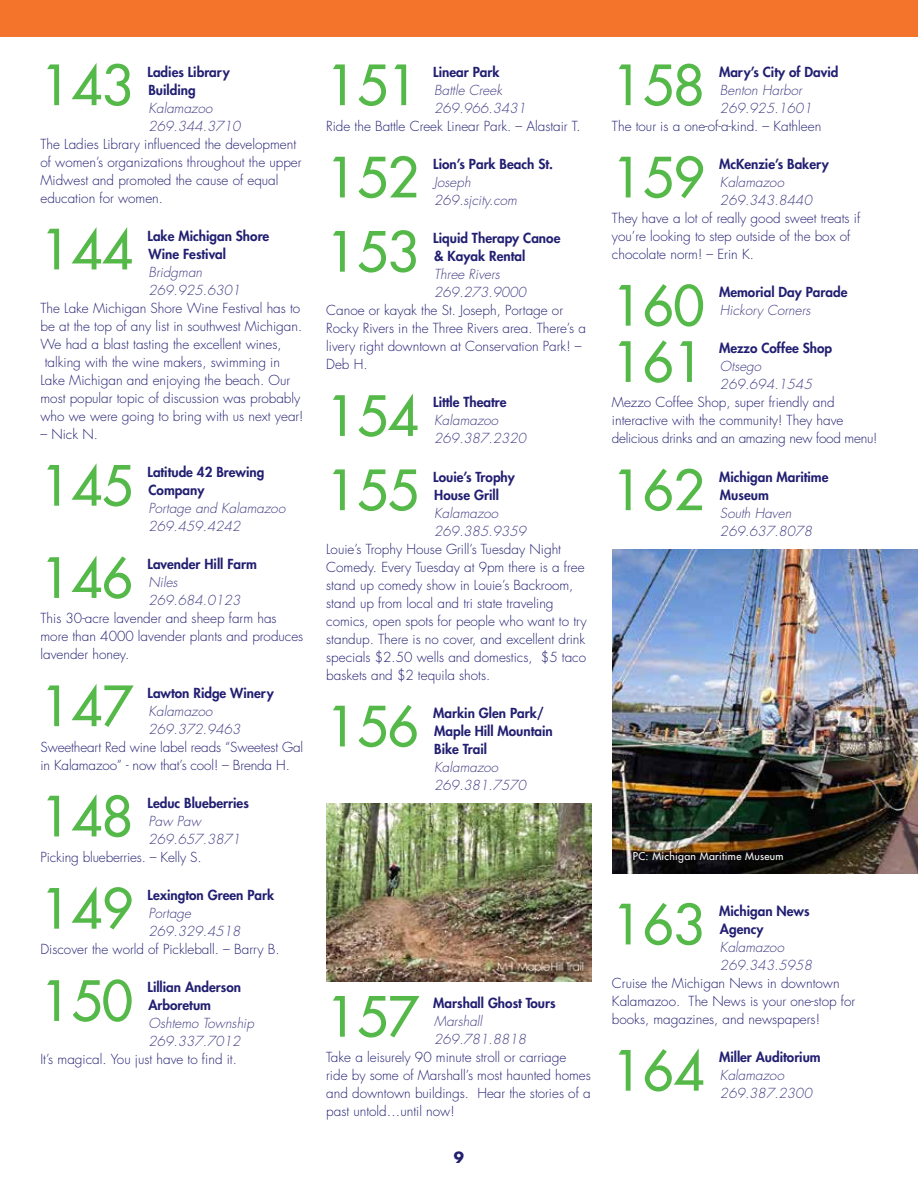
<style>
.page{position:relative;width:918px;height:1188px;background:#fff}
.page>*{position:absolute;margin:0;border:0;box-sizing:border-box;transform-origin:0 0}
.t1{font:54px "Futura";letter-spacing:-.01em;color:#54b948}
.t2{font:700 15px "Futura";color:#221f72}
.t3{font:300 13.5px/18px "Futura";color:#221f72}
.t4{font:italic 300 13.5px/18px "Futura";color:#433e85}
.t5{font:800 13.5px/18px "Futura";color:#221f72}
.t6{font:10.5px "Futura";letter-spacing:.03em;color:#fff}
</style>
<div class="page">
<div style="left:0;top:0;width:918px;height:37px;background:#f4742c"></div>
<img style="left:326px;top:803px;width:265px;height:179px">
<img style="left:612px;top:549px;width:306px;height:325px">
<h1 class="t1" style="left:40px;top:51px;width:94px">143</h1>
<p class="t5" style="left:148px;top:63px;width:84px">Ladies Library<br>Building</p>
<p class="t4" style="left:148px;top:99px;width:94px">Kalamazoo<br>269.344.3710</p>
<p class="t3" style="left:40px;top:135px;width:263px">The Ladies Library influenced the development of women’s organizations throughout the upper Midwest and promoted the cause of equal education for women.</p>
<h1 class="t1" style="left:40px;top:216px;width:94px">144</h1>
<p class="t5" style="left:148px;top:227px;width:123px">Lake Michigan Shore<br>Wine Festival</p>
<p class="t4" style="left:148px;top:263px;width:94px">Bridgman<br>269.925.6301</p>
<p class="t3" style="left:40px;top:299px;width:261px">The Lake Michigan Shore Wine Festival has to</p>
<p class="t3" style="left:40px;top:317px;width:263px">be at the top of any list in southwest Michigan.</p>
<p class="t3" style="left:40px;top:335px;width:243px">We had a blast tasting the excellent wines,</p>
<p class="t3" style="left:45px;top:353px;width:237px">talking with the wine makers, swimming in</p>
<p class="t3" style="left:40px;top:371px;width:251px">Lake Michigan and enjoying the beach. Our</p>
<p class="t3" style="left:40px;top:389px;width:261px">most popular topic of discussion was probably</p>
<p class="t3" style="left:40px;top:407px;width:265px">who we were going to bring with us next year!</p>
<p class="t3" style="left:40px;top:425px;width:59px">– Nick N.</p>
<h1 class="t1" style="left:40px;top:452px;width:94px">145</h1>
<p class="t5" style="left:148px;top:463px;width:118px">Latitude 42 Brewing<br>Company</p>
<p class="t4" style="left:148px;top:500px;width:138px">Portage and Kalamazoo<br>269.459.4242</p>
<h1 class="t1" style="left:40px;top:544px;width:94px">146</h1>
<p class="t5" style="left:148px;top:555px;width:111px">Lavender Hill Farm</p>
<p class="t4" style="left:149px;top:574px;width:94px">Niles<br>269.684.0123</p>
<p class="t3" style="left:41px;top:610px;width:264px">This 30-acre lavender and sheep farm has more than 4000 lavender plants and produces lavender honey.</p>
<h1 class="t1" style="left:40px;top:672px;width:94px">147</h1>
<p class="t5" style="left:148px;top:684px;width:128px">Lawton Ridge Winery</p>
<p class="t4" style="left:148px;top:702px;width:94px">Kalamazoo<br>269.372.9463</p>
<p class="t3" style="left:40px;top:738px;width:264px">Sweetheart Red wine label reads “Sweetest Gal in Kalamazoo” - now that’s cool! – Brenda H.</p>
<h1 class="t1" style="left:40px;top:783px;width:94px">148</h1>
<p class="t5" style="left:148px;top:794px;width:103px">Leduc Blueberries</p>
<p class="t4" style="left:148px;top:812px;width:94px">Paw Paw<br>269.657.3871</p>
<p class="t3" style="left:40px;top:848px;width:163px">Picking blueberries. – Kelly S.</p>
<h1 class="t1" style="left:40px;top:875px;width:94px">149</h1>
<p class="t5" style="left:148px;top:886px;width:128px">Lexington Green Park</p>
<p class="t4" style="left:148px;top:905px;width:94px">Portage<br>269.329.4518</p>
<p class="t3" style="left:40px;top:941px;width:241px">Discover the world of Pickleball. – Barry B.</p>
<h1 class="t1" style="left:40px;top:967px;width:94px">150</h1>
<p class="t5" style="left:148px;top:978px;width:95px">Lillian Anderson<br>Arboretum</p>
<p class="t4" style="left:148px;top:1015px;width:107px">Oshtemo Township<br>269.337.7012</p>
<p class="t3" style="left:40px;top:1051px;width:198px">It’s magical. You just have to find it.</p>
<h1 class="t1" style="left:326px;top:51px;width:94px">151</h1>
<p class="t5" style="left:433px;top:63px;width:68px">Linear Park</p>
<p class="t4" style="left:434px;top:81px;width:94px">Battle Creek<br>269.966.3431</p>
<p class="t3" style="left:326px;top:117px;width:256px">Ride the Battle Creek Linear Park. – Alastair T.</p>
<h1 class="t1" style="left:326px;top:144px;width:94px">152</h1>
<p class="t5" style="left:433px;top:155px;width:121px">Lion’s Park Beach St.</p>
<p class="t4" style="left:434px;top:173px;width:84px">Joseph<br>269.sjcity.com</p>
<h1 class="t1" style="left:326px;top:218px;width:94px">153</h1>
<p class="t5" style="left:433px;top:229px;width:129px">Liquid Therapy Canoe &amp; Kayak Rental</p>
<p class="t4" style="left:434px;top:266px;width:94px">Three Rivers<br>269.273.9000</p>
<p class="t3" style="left:326px;top:302px;width:261px">Canoe or kayak the St. Joseph, Portage or Rocky Rivers in the Three Rivers area. There’s a livery right downtown at Conservation Park! – Deb H.</p>
<h1 class="t1" style="left:326px;top:382px;width:94px">154</h1>
<p class="t5" style="left:433px;top:393px;width:75px">Little Theatre</p>
<p class="t4" style="left:434px;top:412px;width:94px">Kalamazoo<br>269.387.2320</p>
<h1 class="t1" style="left:326px;top:456px;width:94px">155</h1>
<p class="t5" style="left:433px;top:468px;width:83px">Louie’s Trophy<br>House Grill</p>
<p class="t4" style="left:434px;top:504px;width:94px">Kalamazoo<br>269.385.9359</p>
<p class="t3" style="left:326px;top:540px;width:262px">Louie’s Trophy House Grill’s Tuesday Night Comedy. Every Tuesday at 9pm there is a free stand up comedy show in Louie’s Backroom, stand up from local and tri state traveling comics, open spots for people who want to try standup. There is no cover, and excellent drink specials $2.50 wells and domestics, $5 taco baskets and $2 tequila shots.</p>
<h1 class="t1" style="left:326px;top:693px;width:94px">156</h1>
<p class="t5" style="left:433px;top:704px;width:121px">Markin Glen Park/<br>Maple Hill Mountain<br>Bike Trail</p>
<p class="t4" style="left:434px;top:758px;width:94px">Kalamazoo<br>269.381.7570</p>
<h1 class="t1" style="left:612px;top:51px;width:94px">158</h1>
<p class="t5" style="left:719px;top:63px;width:121px">Mary’s City of David</p>
<p class="t4" style="left:720px;top:81px;width:94px">Benton Harbor<br>269.925.1601</p>
<p class="t3" style="left:612px;top:117px;width:211px">The tour is a one-of-a-kind. – Kathleen</p>
<h1 class="t1" style="left:612px;top:144px;width:94px">159</h1>
<p class="t5" style="left:719px;top:155px;width:111px">McKenzie’s Bakery</p>
<p class="t4" style="left:720px;top:173px;width:94px">Kalamazoo<br>269.343.8440</p>
<p class="t3" style="left:612px;top:209px;width:250px">They have a lot of really good sweet treats if you’re looking to step outside of the box of chocolate norm! – Erin K.</p>
<h1 class="t1" style="left:612px;top:272px;width:94px">160</h1>
<p class="t5" style="left:719px;top:283px;width:130px">Memorial Day Parade</p>
<p class="t4" style="left:720px;top:302px;width:92px">Hickory Corners</p>
<h1 class="t1" style="left:612px;top:328px;width:94px">161</h1>
<p class="t5" style="left:719px;top:339px;width:115px">Mezzo Coffee Shop</p>
<p class="t4" style="left:720px;top:358px;width:94px">Otsego<br>269.694.1545</p>
<p class="t3" style="left:612px;top:394px;width:267px">Mezzo Coffee Shop, super friendly and interactive with the community! They have delicious drinks and an amazing new food menu!</p>
<h1 class="t1" style="left:612px;top:456px;width:94px">162</h1>
<p class="t5" style="left:719px;top:468px;width:111px">Michigan Maritime<br>Museum</p>
<p class="t4" style="left:720px;top:504px;width:94px">South Haven<br>269.637.8078</p>
<h1 class="t1" style="left:326px;top:983px;width:94px">157</h1>
<p class="t5" style="left:433px;top:994px;width:124px">Marshall Ghost Tours</p>
<p class="t4" style="left:434px;top:1013px;width:94px">Marshall<br>269.781.8818</p>
<p class="t3" style="left:326px;top:1049px;width:266px">Take a leisurely 90 minute stroll or carriage ride by some of Marshall’s most haunted homes and downtown buildings. Hear the stories of a past untold…until now!</p>
<p class="t2" style="left:454px;top:1147px;width:12px">9</p>
<p class="t6" style="left:633px;top:850px;width:152px">PC: Michigan Maritime Museum</p>
<h1 class="t1" style="left:612px;top:891px;width:94px">163</h1>
<p class="t5" style="left:719px;top:902px;width:92px">Michigan News<br>Agency</p>
<p class="t4" style="left:720px;top:938px;width:94px">Kalamazoo<br>269.343.5958</p>
<p class="t3" style="left:612px;top:974px;width:245px">Cruise the Michigan News in downtown<br>Kalamazoo. The News is your one-stop for books, magazines, and newspapers!</p>
<h1 class="t1" style="left:612px;top:1037px;width:94px">164</h1>
<p class="t5" style="left:719px;top:1048px;width:103px">Miller Auditorium</p>
<p class="t4" style="left:720px;top:1067px;width:94px">Kalamazoo<br>269.387.2300</p>
</div>
